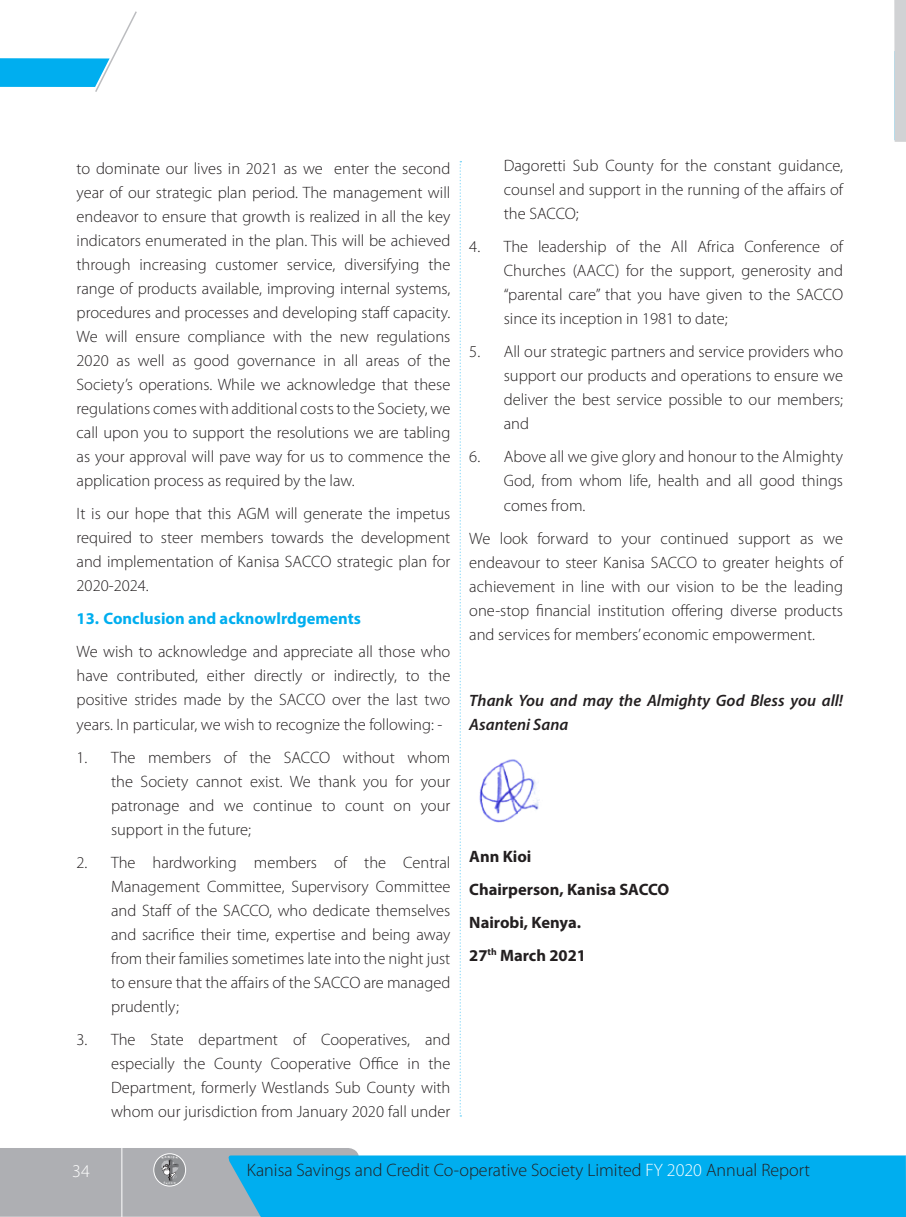
<style>
.page{position:relative;width:906px;height:1217px;background:#fff}
.page>*{position:absolute;margin:0;border:0;box-sizing:border-box;transform-origin:0 0}
.t1{font:300 18px "Myriad Pro";color:#231f20}
.t2{font:300 18px "Myriad Pro";color:#fff}
.List_Paragraph{font:300 16.5px/24px "Myriad Pro";color:#231f20;text-align:justify}
.List_Paragraph-2{font:700 16.5px "Myriad Pro";color:#231f20}
.List_Paragraph-3{font:italic 600 16.5px/24px "Myriad Pro";color:#231f20}
.List_Paragraph-4{font:700 16.5px "Myriad Pro";color:#00aeef}
.s1{color:#fff}
</style>
<div class="page">
<svg style="left:0;top:11px;width:137px;height:81px"></svg>
<img style="left:479px;top:759px;width:60px;height:62px">
<svg style="left:459px;top:161px;width:2px;height:955px"></svg>
<div style="left:894px;top:0;width:12px;height:142px;background:#d1d2d4"></div>
<svg style="left:0;top:1148px;width:906px;height:68px;background:#42b3de"></svg>
<p class="List_Paragraph" style="left:77px;top:156px;width:375px">to dominate our lives in 2021 as we enter the second year of our strategic plan period. The management will endeavor to ensure that growth is realized in all the key indicators enumerated in the plan. This will be achieved through increasing customer service, diversifying the range of products available, improving internal systems, procedures and processes and developing staff capacity.<br>We will ensure compliance with the new regulations 2020 as well as good governance in all areas of the Society’s operations. While we acknowledge that these regulations comes with additional costs to the Society, we call upon you to support the resolutions we are tabling as your approval will pave way for us to commence the application process as required by the law.</p>
<p class="List_Paragraph" style="left:77px;top:501px;width:375px">It is our hope that this AGM will generate the impetus required to steer members towards the development and implementation of Kanisa SACCO strategic plan for 2020-2024.</p>
<p class="List_Paragraph-4" style="left:77px;top:608px;width:286px">13. Conclusion and acknowlrdgements</p>
<p class="List_Paragraph" style="left:77px;top:639px;width:375px">We wish to acknowledge and appreciate all those who have contributed, either directly or indirectly, to the positive strides made by the SACCO over the last two years. In particular, we wish to recognize the following: -</p>
<p class="List_Paragraph" style="left:111px;top:744px;width:341px;text-indent:-34px">1. The members of the SACCO without whom the Society cannot exist. We thank you for your patronage and we continue to count on your support in the future;</p>
<p class="List_Paragraph" style="left:111px;top:849px;width:341px;text-indent:-34px">2. The hardworking members of the Central Management Committee, Supervisory Committee and Staff of the SACCO, who dedicate themselves and sacrifice their time, expertise and being away from their families sometimes late into the night just to ensure that the affairs of the SACCO are managed prudently;</p>
<p class="List_Paragraph" style="left:111px;top:1026px;width:341px;text-indent:-34px">3. The State department of Cooperatives, and especially the County Cooperative Office in the Department, formerly Westlands Sub County with whom our jurisdiction from January 2020 fall under</p>
<p class="List_Paragraph" style="left:504px;top:153px;width:341px">Dagoretti Sub County for the constant guidance, counsel and support in the running of the affairs of the SACCO;</p>
<p class="List_Paragraph" style="left:504px;top:234px;width:341px;text-indent:-34px">4. The leadership of the All Africa Conference of Churches (AACC) for the support, generosity and “parental care” that you have given to the SACCO since its inception in 1981 to date;</p>
<p class="List_Paragraph" style="left:504px;top:339px;width:341px;text-indent:-34px">5. All our strategic partners and service providers who support our products and operations to ensure we deliver the best service possible to our members; and</p>
<p class="List_Paragraph" style="left:504px;top:444px;width:341px;text-indent:-34px">6. Above all we give glory and honour to the Almighty God, from whom life, health and all good things comes from.</p>
<p class="List_Paragraph" style="left:469px;top:525px;width:375px">We look forward to your continued support as we endeavour to steer Kanisa SACCO to greater heights of achievement in line with our vision to be the leading one-stop financial institution offering diverse products and services for members’ economic empowerment.</p>
<p class="List_Paragraph-3" style="left:469px;top:687px;width:375px">Thank You and may the Almighty God Bless you all!<br>Asanteni Sana</p>
<p class="List_Paragraph-2" style="left:469px;top:845px;width:64px">Ann Kioi</p>
<p class="List_Paragraph-2" style="left:469px;top:878px;width:201px">Chairperson, Kanisa SACCO</p>
<p class="List_Paragraph-2" style="left:469px;top:911px;width:113px">Nairobi, Kenya.</p>
<p class="List_Paragraph-2" style="left:469px;top:944px;width:118px">27<sup>th</sup> March 2021</p>
<p class="t2" style="left:72px;top:1159px;width:19px">34</p>
<p class="t1" style="left:247px;top:1159px;width:565px">Kanisa Savings and Credit Co-operative Society Limited <span class="s1">FY 2020</span> Annual Report</p>
</div>
